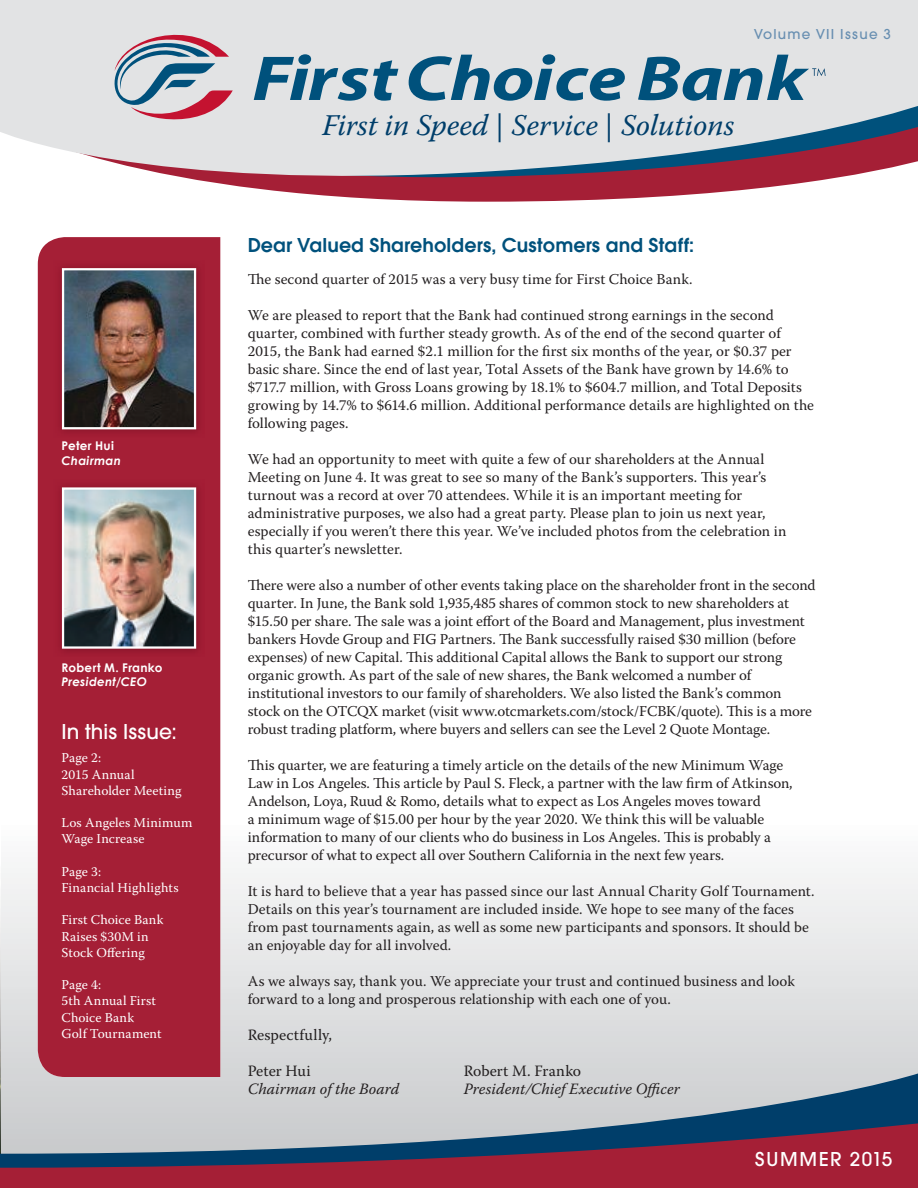
<style>
.page{position:relative;width:918px;height:1188px;background:#fff}
.page>*{position:absolute;margin:0;border:0;box-sizing:border-box;transform-origin:0 0}
.t1{font:italic 30px "Warnock Pro";letter-spacing:-.005em;color:#003e6a}
.t2{font:500 22.5px "Avant Garde Gothic Itc T";letter-spacing:.005em;color:#fff}
.t3{font:600 21px "Avant Garde Gothic Itc T";letter-spacing:.005em;color:#00517c}
.t4{font:500 21px "Avant Garde Gothic Itc T";letter-spacing:.08em;color:#fff}
.t5{font:italic 15.75px "Warnock Pro";letter-spacing:.005em;color:#231f20}
.t6{font:15.75px "Warnock Pro";letter-spacing:.005em;color:#231f20}
.t7{font:15px/18px "Warnock Pro";color:#231f20}
.t8{font:500 15px "Avant Garde Gothic Itc T";letter-spacing:.08em;color:#688fb1}
.t9{font:13.5px/16.2px "Warnock Pro";letter-spacing:.01em;color:#fff}
.t10{font:700 12px "Century Gothic";letter-spacing:.02em;color:#fff}
.t11{font:italic 700 12px "Century Gothic";letter-spacing:.015em;color:#fff}
</style>
<div class="page">
<svg style="left:1px;top:820px;width:917px;height:236px"></svg>
<img style="left:0;top:908px;width:1px;height:148px">
<svg style="left:297px;top:193px;width:412px;height:9px;fill:#a51f36"></svg>
<svg style="left:0;top:0;width:918px;height:193px;background:#d2c7cc"></svg>
<div style="left:0;top:1056px;width:918px;height:50px;background:#d3d4d6"></div>
<svg style="left:0;top:1106px;width:918px;height:82px;background:#896175"></svg>
<div style="left:38px;top:237px;width:182px;height:840px;background:#a51f36"></div>
<svg style="left:109px;top:17px;width:124px;height:115px;background:#c2bbc4"></svg>
<svg style="left:254px;top:54px;width:144px;height:47px;background:#85a7b9"></svg>
<svg style="left:409px;top:54px;width:216px;height:47px;background:#84a6b8"></svg>
<svg style="left:638px;top:55px;width:188px;height:46px;background:#83a5b8"></svg>
<img style="left:54px;top:260px;width:150px;height:177px">
<img style="left:62px;top:268px;width:134px;height:161px">
<img style="left:54px;top:479px;width:150px;height:177px">
<img style="left:62px;top:487px;width:134px;height:162px">
<svg style="left:664px;top:831px;width:16px;height:11px"></svg>
<p class="t10" style="left:62px;top:438px;width:54px">Peter Hui</p>
<p class="t11" style="left:62px;top:453px;width:61px">Chairman</p>
<p class="t10" style="left:62px;top:660px;width:102px">Robert M. Franko</p>
<p class="t11" style="left:62px;top:674px;width:87px">President/CEO</p>
<h2 class="t2" style="left:62px;top:719px;width:116px">In this Issue:</h2>
<p class="t9" style="left:62px;top:750px;width:122px">Page 2:<br>2015 Annual<br>Shareholder Meeting</p>
<p class="t9" style="left:62px;top:814px;width:132px">Los Angeles Minimum<br>Wage Increase</p>
<p class="t9" style="left:62px;top:863px;width:119px">Page 3:<br>Financial Highlights</p>
<p class="t9" style="left:62px;top:912px;width:104px">First Choice Bank<br>Raises $30M in<br>Stock Offering</p>
<p class="t9" style="left:62px;top:976px;width:102px">Page 4:<br>5th Annual First<br>Choice Bank<br>Golf Tournament</p>
<p class="t8" style="left:754px;top:25px;width:138px">Volume VII Issue 3</p>
<h1 class="t1" style="left:322px;top:107px;width:414px">First in Speed | Service | Solutions</h1>
<h3 class="t3" style="left:248px;top:233px;width:448px">Dear Valued Shareholders, Customers and Staff:</h3>
<p class="t7" style="left:264px;top:270px;width:430px">e second quarter of 2015 was a very busy time for First Choice Bank.</p>
<p class="t7" style="left:248px;top:306px;width:568px">We are pleased to report that the Bank had continued strong earnings in the second quarter, combined with further steady growth. As of the end of the second quarter of 2015, the Bank had earned $2.1 million for the first six months of the year, or $0.37 per basic share. Since the end of last year, Total Assets of the Bank have grown by 14.6% to $717.7 million, with Gross Loans growing by 18.1% to $604.7 million, and Total Deposits growing by 14.7% to $614.6 million. Additional performance details are highlighted on the following pages.</p>
<p class="t7" style="left:248px;top:450px;width:518px">We had an opportunity to meet with quite a few of our shareholders at the Annual<br>Meeting on June 4. It was great to see so many of the Bank’s supporters.</p>
<p class="t7" style="left:248px;top:468px;width:540px;text-indent:470px">is year’s turnout was a record at over 70 attendees. While it is an important meeting for administrative purposes, we also had a great party. Please plan to join us next year, especially if you weren’t there this year. We’ve included photos from the celebration in this quarter’s newsletter.</p>
<p class="t7" style="left:248px;top:576px;width:569px;text-indent:17px">ere were also a number of other events taking place on the shareholder front in the second quarter. In June, the Bank sold 1,935,485 shares of common stock to new shareholders at $15.50 per share.</p>
<p class="t7" style="left:248px;top:612px;width:559px;text-indent:123px">e sale was a joint effort of the Board and Management, plus investment bankers Hovde Group and FIG Partners.</p>
<p class="t7" style="left:516px;top:630px;width:282px">e Bank successfully raised $30 million (before</p>
<p class="t7" style="left:248px;top:648px;width:157px">expenses) of new Capital.</p>
<p class="t7" style="left:248px;top:648px;width:536px;text-indent:175px">is additional Capital allows the Bank to support our strong organic growth. As part of the sale of new shares, the Bank welcomed a number of institutional investors to our family of shareholders. We also listed the Bank’s common stock on the OTCQX market (visit www.otcmarkets.com/stock/FCBK/quote).</p>
<p class="t7" style="left:248px;top:702px;width:566px;text-indent:496px">is is a more robust trading platform, where buyers and sellers can see the Level 2 Quote Montage.</p>
<p class="t7" style="left:248px;top:756px;width:537px;text-indent:17px">is quarter, we are featuring a timely article on the details of the new Minimum Wage<br>Law in Los Angeles.</p>
<p class="t7" style="left:248px;top:774px;width:546px;text-indent:143px">is article by Paul S. Fleck, a partner with the law firm of Atkinson, Andelson, Loya, Ruud &amp; Romo, details what to expect as Los Angeles moves toward<br>a minimum wage of $15.00 per hour by the year 2020. We think this will be valuable information to many of our clients who do business in Los Angeles.</p>
<p class="t7" style="left:248px;top:828px;width:525px;text-indent:433px">is is probably a precursor of what to expect all over Southern California in the next few years.</p>
<p class="t7" style="left:248px;top:882px;width:568px">It is hard to believe that a year has passed since our last Annual Charity Golf Tournament.<br>Details on this year’s tournament are included inside. We hope to see many of the faces from past tournaments again, as well as some new participants and sponsors. It should be an enjoyable day for all involved.</p>
<p class="t7" style="left:248px;top:972px;width:549px">As we always say, thank you. We appreciate your trust and continued business and look forward to a long and prosperous relationship with each one of you.</p>
<p class="t6" style="left:248px;top:1025px;width:86px">Respectfully,</p>
<p class="t6" style="left:248px;top:1061px;width:64px">Peter Hui</p>
<p class="t6" style="left:464px;top:1061px;width:119px">Robert M. Franko</p>
<p class="t5" style="left:248px;top:1079px;width:153px">Chairman of the Board</p>
<p class="t5" style="left:464px;top:1079px;width:218px">President/Chief Executive Officer</p>
<h3 class="t4" style="left:755px;top:1147px;width:139px">SUMMER 2015</h3>
</div>
